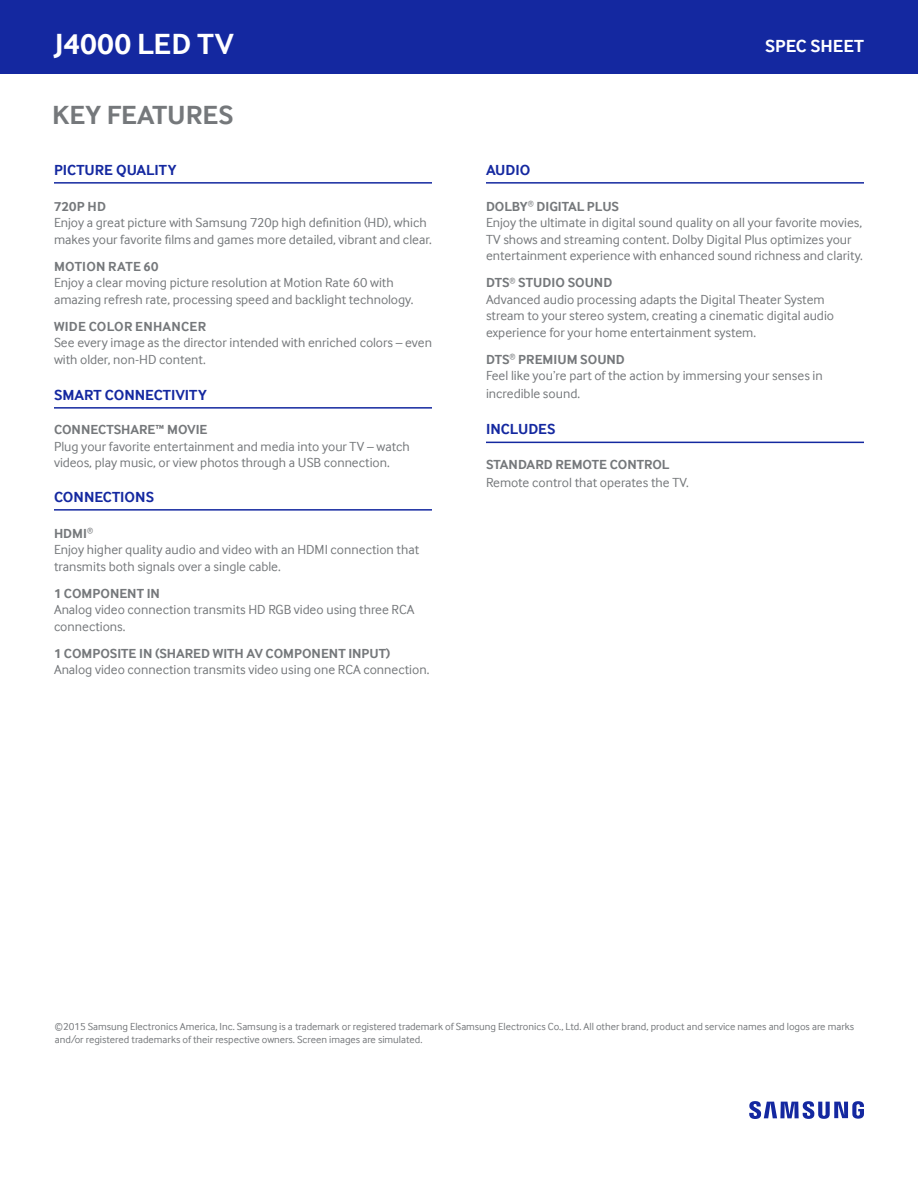
<style>
.page{position:relative;width:918px;height:1188px;background:#fff}
.page>*{position:absolute;margin:0;border:0;box-sizing:border-box;transform-origin:0 0}
.t1{font:700 30px "Samsung Inter Face";letter-spacing:.025em;color:#fff}
.t2{font:700 27px "Samsung Inter Face";color:#75787b}
.t3{font:700 18px "Samsung Inter Face";color:#fff}
.t4{font:700 15px "Samsung Inter Face";color:#1428a0}
.t5{font:13.5px/16.5px "Samsung Inter Face";color:#75787b}
.DUAL_PRODUCT_PAGE{font:700 13.5px "Samsung Inter Face";color:#75787b}
.t6{font:10.5px/13.5px "Samsung Inter Face";color:#75787b}
</style>
<div class="page">
<svg style="left:749px;top:1101px;width:115px;height:18px"></svg>
<div style="left:0;top:0;width:918px;height:74px;background:#1428a0"></div>
<hr style="left:54px;top:182px;width:378px;height:2px;background:#1428a0">
<hr style="left:54px;top:407px;width:378px;height:2px;background:#1428a0">
<hr style="left:54px;top:509px;width:378px;height:2px;background:#1428a0">
<hr style="left:486px;top:182px;width:378px;height:2px;background:#1428a0">
<hr style="left:486px;top:442px;width:378px;height:1px;background:#1428a0">
<p class="t1" style="left:55px;top:26px;width:181px">J4000 LED TV</p>
<p class="t3" style="left:765px;top:35px;width:100px">SPEC SHEET</p>
<p class="t2" style="left:52px;top:99px;width:183px">KEY FEATURES</p>
<p class="t4" style="left:54px;top:161px;width:124px">PICTURE QUALITY</p>
<p class="DUAL_PRODUCT_PAGE" style="left:54px;top:198px;width:54px">720P HD</p>
<p class="t5" style="left:54px;top:214px;width:374px">Enjoy a great picture with Samsung 720p high definition (HD), which</p>
<p class="t5" style="left:54px;top:231px;width:379px">makes your favorite films and games more detailed, vibrant and clear.</p>
<p class="DUAL_PRODUCT_PAGE" style="left:54px;top:258px;width:106px">MOTION RATE 60</p>
<p class="t5" style="left:54px;top:274px;width:361px">Enjoy a clear moving picture resolution at Motion Rate 60 with amazing refresh rate, processing speed and backlight technology.</p>
<p class="DUAL_PRODUCT_PAGE" style="left:54px;top:318px;width:154px">WIDE COLOR ENHANCER</p>
<p class="t5" style="left:54px;top:334px;width:380px">See every image as the director intended with enriched colors – even with older, non-HD content.</p>
<p class="t4" style="left:54px;top:386px;width:154px">SMART CONNECTIVITY</p>
<p class="DUAL_PRODUCT_PAGE" style="left:54px;top:422px;width:155px">CONNECTSHARE™ MOVIE</p>
<p class="t5" style="left:54px;top:438px;width:357px">Plug your favorite entertainment and media into your TV – watch videos, play music, or view photos through a USB connection.</p>
<p class="t4" style="left:54px;top:488px;width:102px">CONNECTIONS</p>
<p class="DUAL_PRODUCT_PAGE" style="left:54px;top:525px;width:41px">HDMI<sup>®</sup></p>
<p class="t5" style="left:54px;top:541px;width:367px">Enjoy higher quality audio and video with an HDMI connection that transmits both signals over a single cable.</p>
<p class="DUAL_PRODUCT_PAGE" style="left:54px;top:585px;width:108px">1 COMPONENT IN</p>
<p class="t5" style="left:54px;top:601px;width:362px">Analog video connection transmits HD RGB video using three RCA</p>
<p class="t5" style="left:54px;top:618px;width:73px">connections.</p>
<p class="DUAL_PRODUCT_PAGE" style="left:54px;top:645px;width:338px">1 COMPOSITE IN (SHARED WITH AV COMPONENT INPUT)</p>
<p class="t5" style="left:54px;top:661px;width:377px">Analog video connection transmits video using one RCA connection.</p>
<p class="t4" style="left:486px;top:161px;width:46px">AUDIO</p>
<p class="DUAL_PRODUCT_PAGE" style="left:486px;top:198px;width:135px">DOLBY<sup>®</sup> DIGITAL PLUS</p>
<p class="t5" style="left:486px;top:214px;width:378px">Enjoy the ultimate in digital sound quality on all your favorite movies,<br>TV shows and streaming content. Dolby Digital Plus optimizes your entertainment experience with enhanced sound richness and clarity.</p>
<p class="DUAL_PRODUCT_PAGE" style="left:486px;top:275px;width:128px">DTS<sup>®</sup> STUDIO SOUND</p>
<p class="t5" style="left:486px;top:291px;width:350px">Advanced audio processing adapts the Digital Theater System stream to your stereo system, creating a cinematic digital audio experience for your home entertainment system.</p>
<p class="DUAL_PRODUCT_PAGE" style="left:486px;top:351px;width:140px">DTS<sup>®</sup> PREMIUM SOUND</p>
<p class="t5" style="left:486px;top:367px;width:338px;line-height:18px">Feel like you’re part of the action by immersing your senses in incredible sound.</p>
<p class="t4" style="left:486px;top:420px;width:71px">INCLUDES</p>
<p class="DUAL_PRODUCT_PAGE" style="left:486px;top:456px;width:185px">STANDARD REMOTE CONTROL</p>
<p class="t5" style="left:486px;top:474px;width:204px">Remote control that operates the TV.</p>
<p class="t6" style="left:55px;top:1019px;width:801px">©2015 Samsung Electronics America, Inc. Samsung is a trademark or registered trademark of Samsung Electronics Co., Ltd. All other brand, product and service names and logos are marks and/or registered trademarks of their respective owners. Screen images are simulated.</p>
</div>
